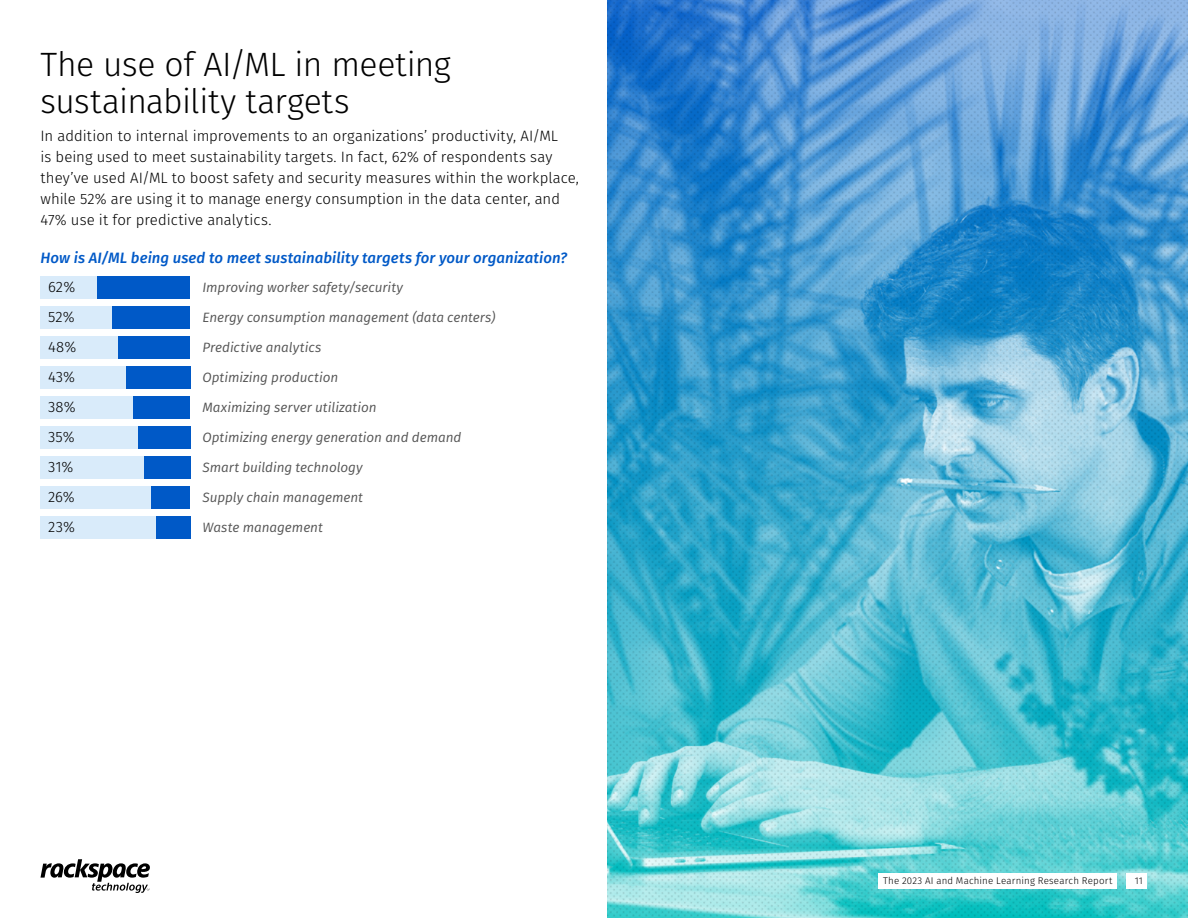
<style>
.page{position:relative;width:1188px;height:918px;background:#fff}
.page>*{position:absolute;margin:0;border:0;box-sizing:border-box;transform-origin:0 0}
.t1{font:300 33.75px/37.2px "Fira Sans";letter-spacing:-.015em;color:#000}
.t2{font:300 15px/21px "Fira Sans";letter-spacing:.005em;color:#000}
.t3{font:italic 500 15px "Fira Sans";letter-spacing:.005em;color:#0059c7}
.t4{font:italic 13.5px "Fira Sans";letter-spacing:-.005em;color:#545454}
.t5{font:300 9.75px "Fira Sans";letter-spacing:.02em;color:#000}
</style>
<div class="page">
<div style="left:40px;top:276px;width:150px;height:22px;background:#d9ebfa"></div>
<div style="left:98px;top:276px;width:92px;height:22px;background:#0059c7"></div>
<div style="left:40px;top:306px;width:150px;height:22px;background:#d9ebfa"></div>
<div style="left:112px;top:306px;width:78px;height:22px;background:#0059c7"></div>
<div style="left:40px;top:336px;width:150px;height:22px;background:#d9ebfa"></div>
<div style="left:118px;top:336px;width:72px;height:22px;background:#0059c7"></div>
<div style="left:40px;top:366px;width:150px;height:22px;background:#d9ebfa"></div>
<div style="left:126px;top:366px;width:64px;height:22px;background:#0059c7"></div>
<div style="left:40px;top:396px;width:150px;height:22px;background:#d9ebfa"></div>
<div style="left:134px;top:396px;width:56px;height:22px;background:#0059c7"></div>
<div style="left:40px;top:426px;width:150px;height:22px;background:#d9ebfa"></div>
<div style="left:138px;top:426px;width:52px;height:22px;background:#0059c7"></div>
<div style="left:40px;top:456px;width:150px;height:22px;background:#d9ebfa"></div>
<div style="left:144px;top:456px;width:46px;height:22px;background:#0059c7"></div>
<div style="left:40px;top:486px;width:150px;height:22px;background:#d9ebfa"></div>
<div style="left:152px;top:486px;width:38px;height:22px;background:#0059c7"></div>
<div style="left:40px;top:516px;width:150px;height:22px;background:#d9ebfa"></div>
<div style="left:156px;top:516px;width:34px;height:22px;background:#0059c7"></div>
<img style="left:608px;top:0;width:580px;height:918px">
<div style="left:1126px;top:873px;width:22px;height:15px;background:#fff"></div>
<div style="left:879px;top:873px;width:238px;height:15px;background:#fff"></div>
<svg style="left:40px;top:859px;width:110px;height:34px"></svg>
<h1 class="t1" style="left:40px;top:45px;width:412px">The use of AI/ML in meeting sustainability targets</h1>
<p class="t2" style="left:40px;top:125px;width:540px">In addition to internal improvements to an organizations’ productivity, AI/ML<br>is being used to meet sustainability targets. In fact, 62% of respondents say they’ve used AI/ML to boost safety and security measures within the workplace, while 52% are using it to manage energy consumption in the data center, and 47% use it for predictive analytics.</p>
<p class="t3" style="left:41px;top:246px;width:528px">How is AI/ML being used to meet sustainability targets for your organization?</p>
<p class="t2" style="left:48px;top:276px;width:29px">62%</p>
<p class="t4" style="left:202px;top:277px;width:202px">Improving worker safety/security</p>
<p class="t2" style="left:48px;top:306px;width:28px">52%</p>
<p class="t4" style="left:202px;top:307px;width:294px">Energy consumption management (data centers)</p>
<p class="t2" style="left:48px;top:336px;width:30px">48%</p>
<p class="t4" style="left:202px;top:337px;width:120px">Predictive analytics</p>
<p class="t2" style="left:48px;top:366px;width:29px">43%</p>
<p class="t4" style="left:202px;top:367px;width:137px">Optimizing production</p>
<p class="t2" style="left:48px;top:396px;width:29px">38%</p>
<p class="t4" style="left:202px;top:397px;width:176px">Maximizing server utilization</p>
<p class="t2" style="left:48px;top:426px;width:28px">35%</p>
<p class="t4" style="left:202px;top:427px;width:261px">Optimizing energy generation and demand</p>
<p class="t2" style="left:48px;top:456px;width:27px">31%</p>
<p class="t4" style="left:202px;top:457px;width:162px">Smart building technology</p>
<p class="t2" style="left:48px;top:486px;width:28px">26%</p>
<p class="t4" style="left:202px;top:487px;width:162px">Supply chain management</p>
<p class="t2" style="left:48px;top:516px;width:29px">23%</p>
<p class="t4" style="left:202px;top:517px;width:122px">Waste management</p>
<p class="t5" style="left:883px;top:874px;width:231px">The 2023 AI and Machine Learning Research Report</p>
<p class="t5" style="left:1135px;top:874px;width:10px">11</p>
</div>
